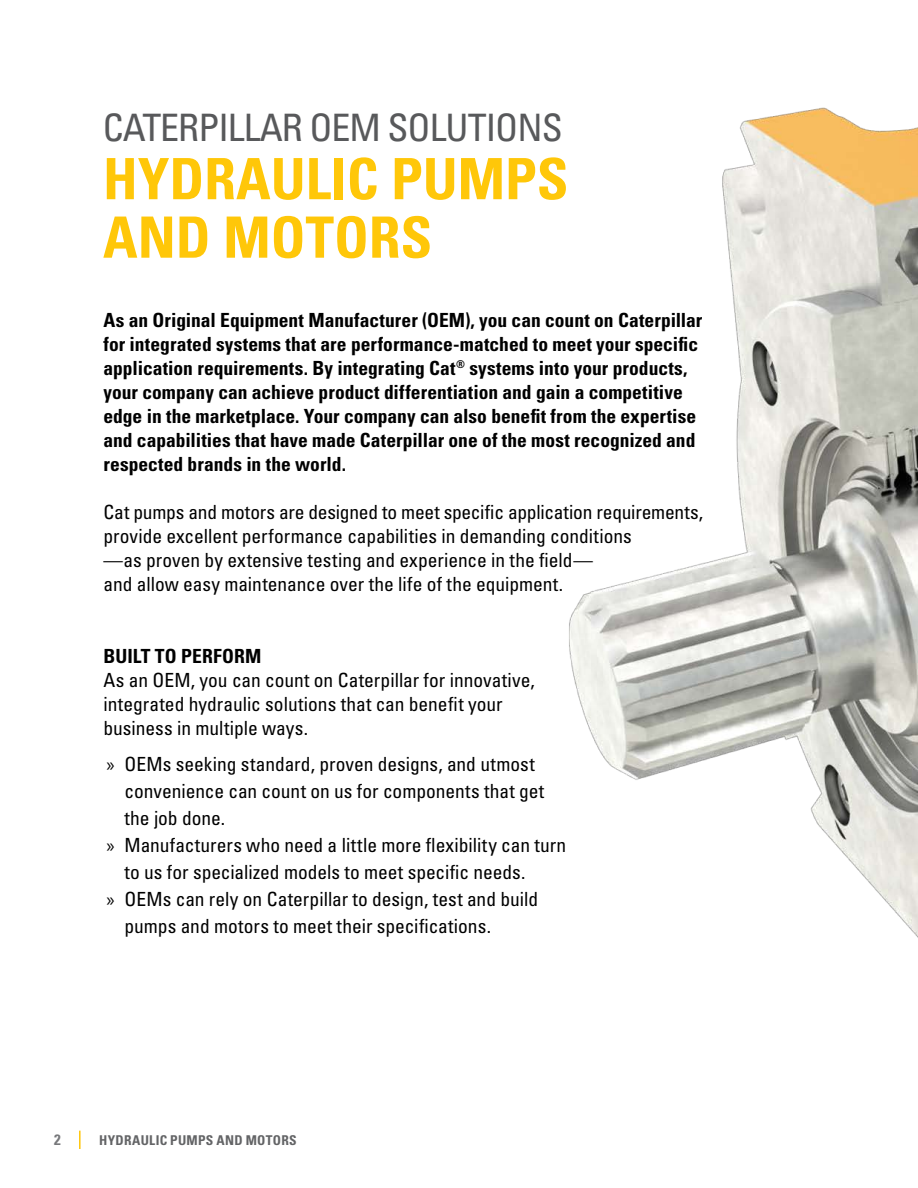
<style>
.page{position:relative;width:918px;height:1188px;background:#fff}
.page>*{position:absolute;margin:0;border:0;box-sizing:border-box;transform-origin:0 0}
.t1{font:700 condensed 57px/58.5px "Univers LT Std";color:#ffc709}
.t2{font:condensed 37.8px "Univers LT Std";letter-spacing:-.025em;color:#58595b}
.t3{font:condensed 19.5px/24px "Univers LT Std";color:#000}
.t4{font:700 condensed 19.5px/24px "Univers LT Std";color:#000}
.t5{font:700 condensed 15px "Univers LT Std";color:#77787b}
.t6{font:700 condensed 13.5px "Univers LT Std";letter-spacing:.025em;color:#636466}
.s1{font-family:"Myriad Pro";font-stretch:normal}
</style>
<div class="page">
<svg style="left:79px;top:1131px;width:2px;height:18px"></svg>
<img style="left:569px;top:107px;width:349px;height:831px">
<h2 class="t2" style="left:103px;top:103px;width:461px">CATERPILLAR OEM SOLUTIONS</h2>
<h1 class="t1" style="left:103px;top:149px;width:467px">HYDRAULIC PUMPS<br>AND MOTORS</h1>
<p class="t4" style="left:103px;top:308px;width:600px">As an Original Equipment Manufacturer (OEM), you can count on Caterpillar for integrated systems that are performance-matched to meet your specific application requirements. By integrating Cat<sup>®</sup> systems into your products, your company can achieve product differentiation and gain a competitive edge in the marketplace. Your company can also benefit from the expertise and capabilities that have made Caterpillar one of the most recognized and respected brands in the world.</p>
<p class="t3" style="left:103px;top:500px;width:601px">Cat pumps and motors are designed to meet specific application requirements, provide excellent performance capabilities in demanding conditions<br>—as proven by extensive testing and experience in the field—<br>and allow easy maintenance over the life of the equipment.</p>
<p class="t4" style="left:103px;top:644px;width:159px">BUILT TO PERFORM</p>
<p class="t3" style="left:103px;top:668px;width:433px">As an OEM, you can count on Caterpillar for innovative, integrated hydraulic solutions that can benefit your business in multiple ways.</p>
<p class="t3" style="left:106px;top:752px;width:430px"><span class="s1">»</span> OEMs seeking standard, proven designs, and utmost</p>
<p class="t3" style="left:124px;top:779px;width:421px">convenience can count on us for components that get</p>
<p class="t3" style="left:124px;top:806px;width:102px">the job done.</p>
<p class="t3" style="left:106px;top:833px;width:461px"><span class="s1">»</span> Manufacturers who need a little more flexibility can turn</p>
<p class="t3" style="left:124px;top:860px;width:403px">to us for specialized models to meet specific needs.</p>
<p class="t3" style="left:106px;top:887px;width:433px"><span class="s1">»</span> OEMs can rely on Caterpillar to design, test and build</p>
<p class="t3" style="left:124px;top:914px;width:368px">pumps and motors to meet their specifications.</p>
<p class="t5" style="left:54px;top:1130px;width:8px">2</p>
<p class="t6" style="left:99px;top:1132px;width:199px">HYDRAULIC PUMPS AND MOTORS</p>
</div>
